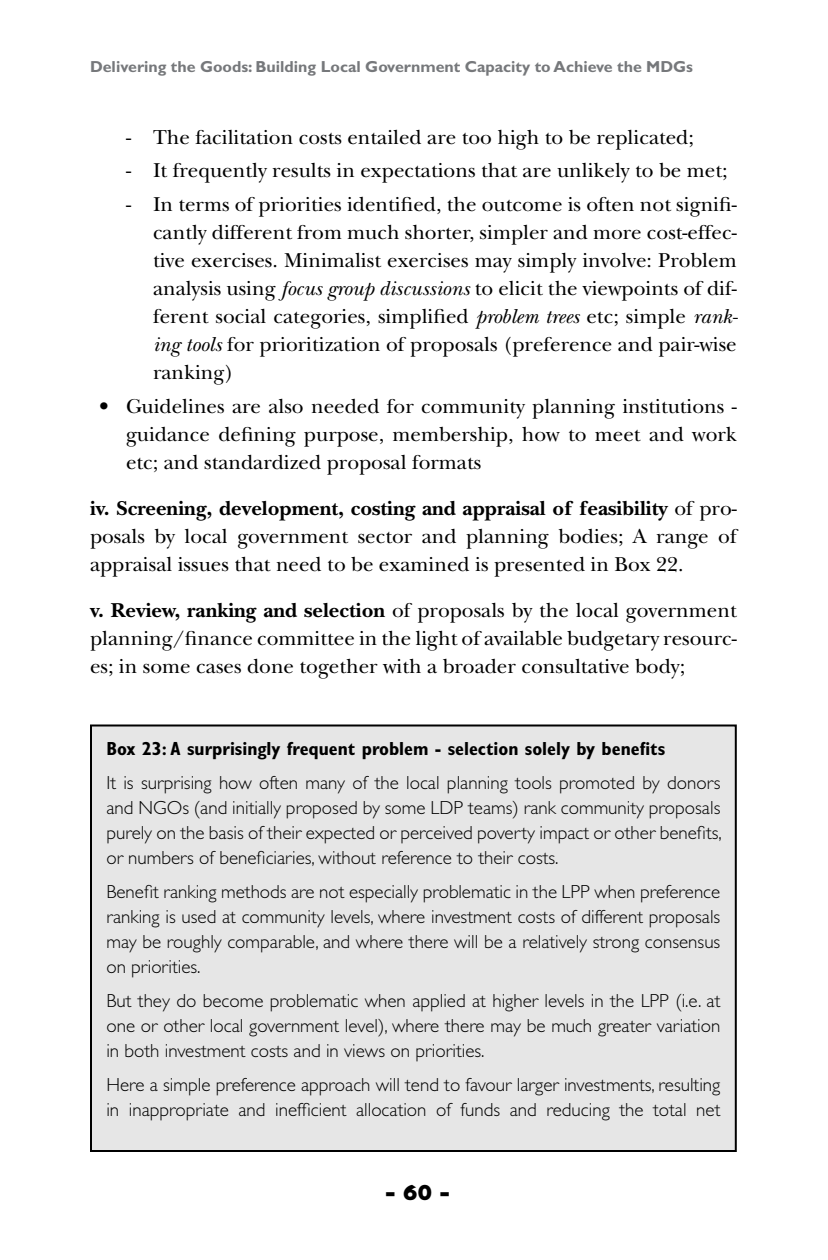
<style>
.page{position:relative;width:828px;height:1260px;background:#fff}
.page>*{position:absolute;margin:0;border:0;box-sizing:border-box;transform-origin:0 0}
.t1{font:800 22px "Gill Sans";color:#000}
.t2{font:21px/28px "New Baskerville";color:#000;text-align:justify}
.t3{font:300 19px/25px "Gill Sans";color:#000;text-align:justify}
.t4{font:700 condensed 19px "Gill Sans";color:#000}
.t5{font:700 16px "Gill Sans";color:#76787b}
.s1{font-style:italic}
.s2{font-weight:700}
</style>
<div class="page">
<div style="left:91px;top:726px;width:645px;height:425px;background:#e6e6e6"></div>
<div style="left:90px;top:724px;width:647px;height:428px;border:2px solid #000"></div>
<p class="t5" style="left:90px;top:57px;width:605px">Delivering the Goods: Building Local Government Capacity to Achieve the MDGs</p>
<p class="t2" style="left:126px;top:123px;width:569px">- The facilitation costs entailed are too high to be replicated;</p>
<p class="t2" style="left:126px;top:157px;width:603px">- It frequently results in expectations that are unlikely to be met;</p>
<p class="t2" style="left:153px;top:190px;width:586px;text-indent:-27px">- In terms of priorities identified, the outcome is often not signifi&shy;cantly different from much shorter, simpler and more cost-effec&shy;tive exercises. Minimalist exercises may simply involve: Problem analysis using <span class="s1">focus group discussions</span> to elicit the viewpoints of dif&shy;ferent social categories, simplified <span class="s1">problem trees</span> etc; simple <span class="s1">rank&shy;ing tools</span> for prioritization of proposals (preference and pair-wise ranking)</p>
<p class="t2" style="left:126px;top:392px;width:612px;text-indent:-27px">• Guidelines are also needed for community planning institutions - guidance defining purpose, membership, how to meet and work etc; and standardized proposal formats</p>
<p class="t2" style="left:90px;top:494px;width:648px"><span class="s2">iv. Screening, development, costing and appraisal of feasibility</span> of pro&shy;posals by local government sector and planning bodies; A range of appraisal issues that need to be examined is presented in Box 22.</p>
<p class="t2" style="left:90px;top:596px;width:648px"><span class="s2">v. Review, ranking and selection</span> of proposals by the local government planning/finance committee in the light of available budgetary resourc&shy;es; in some cases done together with a broader consultative body;</p>
<p class="t4" style="left:106px;top:737px;width:560px">Box 23: A surprisingly frequent problem - selection solely by benefits</p>
<p class="t3" style="left:106px;top:770px;width:617px">It is surprising how often many of the local planning tools promoted by donors and NGOs (and initially proposed by some LDP teams) rank community proposals purely on the basis of their expected or perceived poverty impact or other benefits, or numbers of beneficiaries, without reference to their costs.</p>
<p class="t3" style="left:106px;top:879px;width:615px">Benefit ranking methods are not especially problematic in the LPP when preference ranking is used at community levels, where investment costs of different proposals may be roughly comparable, and where there will be a relatively strong consensus on priorities.</p>
<p class="t3" style="left:106px;top:988px;width:616px">But they do become problematic when applied at higher levels in the LPP (i.e. at one or other local government level), where there may be much greater variation in both investment costs and in views on priorities.</p>
<p class="t3" style="left:106px;top:1072px;width:616px">Here a simple preference approach will tend to favour larger investments, resulting in inappropriate and inefficient allocation of funds and reducing the total net</p>
<p class="t1" style="left:386px;top:1179px;width:66px">- 60 -</p>
</div>
